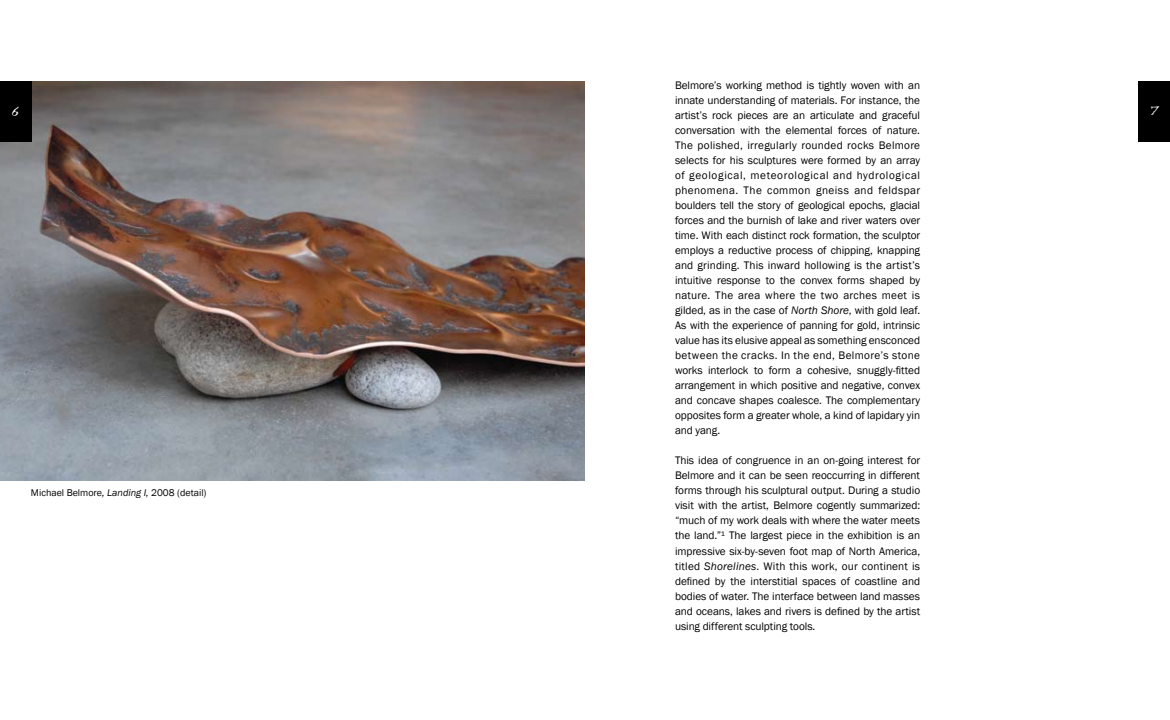
<style>
.page{position:relative;width:1170px;height:720px;background:#fff}
.page>*{position:absolute;margin:0;border:0;box-sizing:border-box;transform-origin:0 0}
.t1{font:11.25px/15px "Franklin Gothic";letter-spacing:-.005em;color:#000;text-align:justify}
.t2{font:italic 11.25px "Telegdi";color:#fff}
.t3{font:10px "Franklin Gothic";color:#000}
.s1{font-style:italic}
</style>
<div class="page">
<img style="left:0;top:81px;width:585px;height:399px">
<div style="left:1137px;top:81px;width:32px;height:60px;background:#000"></div>
<div style="left:0;top:81px;width:32px;height:60px;background:#000"></div>
<p class="t1" style="left:675px;top:78px;width:247px">Belmore’s working method is tightly woven with an innate understanding of materials. For instance, the artist’s rock pieces are an articulate and graceful conversation with the elemental forces of nature.<br>The polished, irregularly rounded rocks Belmore selects for his sculptures were formed by an array of geological, meteorological and hydrological phenomena. The common gneiss and feldspar boulders tell the story of geological epochs, glacial forces and the burnish of lake and river waters over time. With each distinct rock formation, the sculptor employs a reductive process of chipping, knapping and grinding. This inward hollowing is the artist’s intuitive response to the convex forms shaped by nature. The area where the two arches meet is gilded, as in the case of <span class="s1">North Shore</span>, with gold leaf.<br>As with the experience of panning for gold, intrinsic value has its elusive appeal as something ensconced between the cracks. In the end, Belmore’s stone works interlock to form a cohesive, snuggly-fitted arrangement in which positive and negative, convex and concave shapes coalesce. The complementary opposites form a greater whole, a kind of lapidary yin and yang.</p>
<p class="t1" style="left:675px;top:453px;width:247px">This idea of congruence in an on-going interest for Belmore and it can be seen reoccurring in different forms through his sculptural output. During a studio visit with the artist, Belmore cogently summarized: “much of my work deals with where the water meets the land.”¹ The largest piece in the exhibition is an impressive six-by-seven foot map of North America, titled <span class="s1">Shorelines</span>. With this work, our continent is defined by the interstitial spaces of coastline and bodies of water. The interface between land masses and oceans, lakes and rivers is defined by the artist using different sculpting tools.</p>
<p class="t2" style="left:13px;top:103px;width:8px">6</p>
<p class="t2" style="left:1149px;top:99px;width:11px">7</p>
<p class="t3" style="left:31px;top:486px;width:177px">Michael Belmore<span class="s1">, Landing I,</span> 2008 (detail)</p>
</div>
